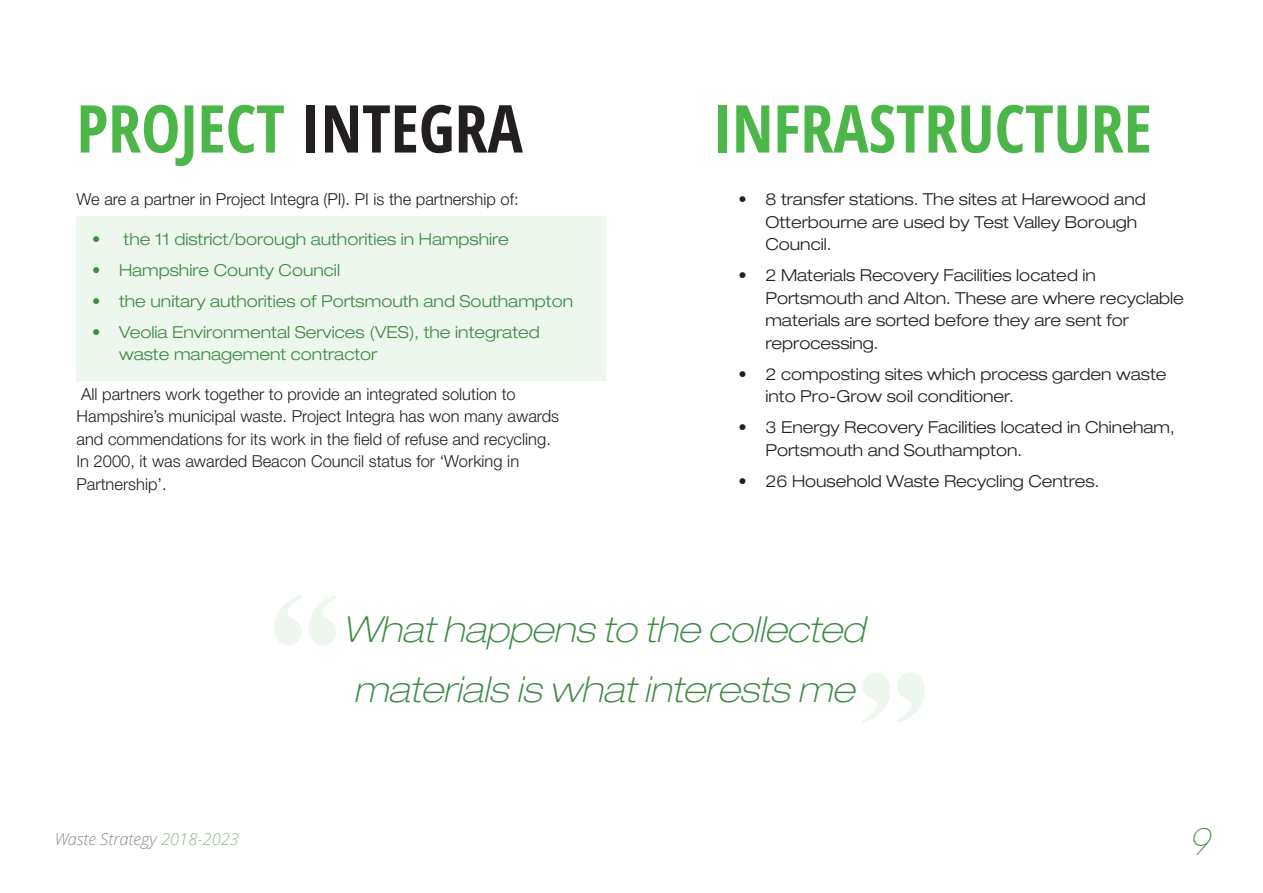
<style>
.page{position:relative;width:1263px;height:893px;background:#fff}
.page>*{position:absolute;margin:0;border:0;box-sizing:border-box;transform-origin:0 0}
.t1{font:700 condensed 66px "Open Sans";color:#4cb748}
.t2{font:italic 100 expanded 36px/60px "Helvetica Neue LT Std";color:#3c8b41}
.t3{font:italic 200 36px "ITC Avant Garde Std";color:#3c8b41}
.t4{font:300 expanded 16.5px/22.5px "Helvetica Neue LT Std";color:#231f20}
.t5{font:300 16.5px/22.5px "Helvetica Neue LT Std";color:#231f20}
.t6{font:300 expanded 16.5px/22.5px "Helvetica Neue LT Std";color:#3c8b41}
.t7{font:italic 300 16.5px "Open Sans";color:#414142}
.s1{color:#231f20}
.s2{color:#3c8b41}
</style>
<div class="page">
<div style="left:77px;top:217px;width:529px;height:164px;background:#edf7ed"></div>
<h1 class="t1" style="left:77px;top:83px;width:448px">PROJECT <span class="s1">INTEGRA</span></h1>
<p class="t5" style="left:77px;top:188px;width:444px">We are a partner in Project Integra (PI). PI is the partnership of:</p>
<p class="t6" style="left:92px;top:227px;width:418px">• the 11 district/borough authorities in Hampshire</p>
<p class="t6" style="left:92px;top:258px;width:249px">• Hampshire County Council</p>
<p class="t6" style="left:92px;top:289px;width:482px">• the unitary authorities of Portsmouth and Southampton</p>
<p class="t6" style="left:119px;top:320px;width:422px;text-indent:-27px">• Veolia Environmental Services (VES), the integrated waste management contractor</p>
<p class="t5" style="left:77px;top:382px;width:484px">All partners work together to provide an integrated solution to Hampshire’s municipal waste. Project Integra has won many awards and commendations for its work in the field of refuse and recycling.<br>In 2000, it was awarded Beacon Council status for ‘Working in Partnership’.</p>
<h1 class="t1" style="left:712px;top:83px;width:441px">INFRASTRUCTURE</h1>
<p class="t4" style="left:765px;top:188px;width:382px;text-indent:-27px">• 8 transfer stations. The sites at Harewood and<br>Otterbourne are used by Test Valley Borough<br>Council.</p>
<p class="t4" style="left:765px;top:264px;width:420px;text-indent:-27px">• 2 Materials Recovery Facilities located in Portsmouth and Alton. These are where recyclable materials are sorted before they are sent for reprocessing.</p>
<p class="t4" style="left:765px;top:362px;width:403px;text-indent:-27px">• 2 composting sites which process garden waste into Pro-Grow soil conditioner.</p>
<p class="t4" style="left:765px;top:416px;width:411px;text-indent:-27px">• 3 Energy Recovery Facilities located in Chineham,<br>Portsmouth and Southampton.</p>
<p class="t4" style="left:738px;top:470px;width:362px">• 26 Household Waste Recycling Centres.</p>
<h2 class="t2" style="left:343px;top:600px;width:523px">What happens to the collected materials is what interests me</h2>
<p class="t7" style="left:54px;top:828px;width:186px">Waste Strategy <span class="s2">2018-2023</span></p>
<h2 class="t3" style="left:1189px;top:821px;width:21px">9</h2>
</div>
